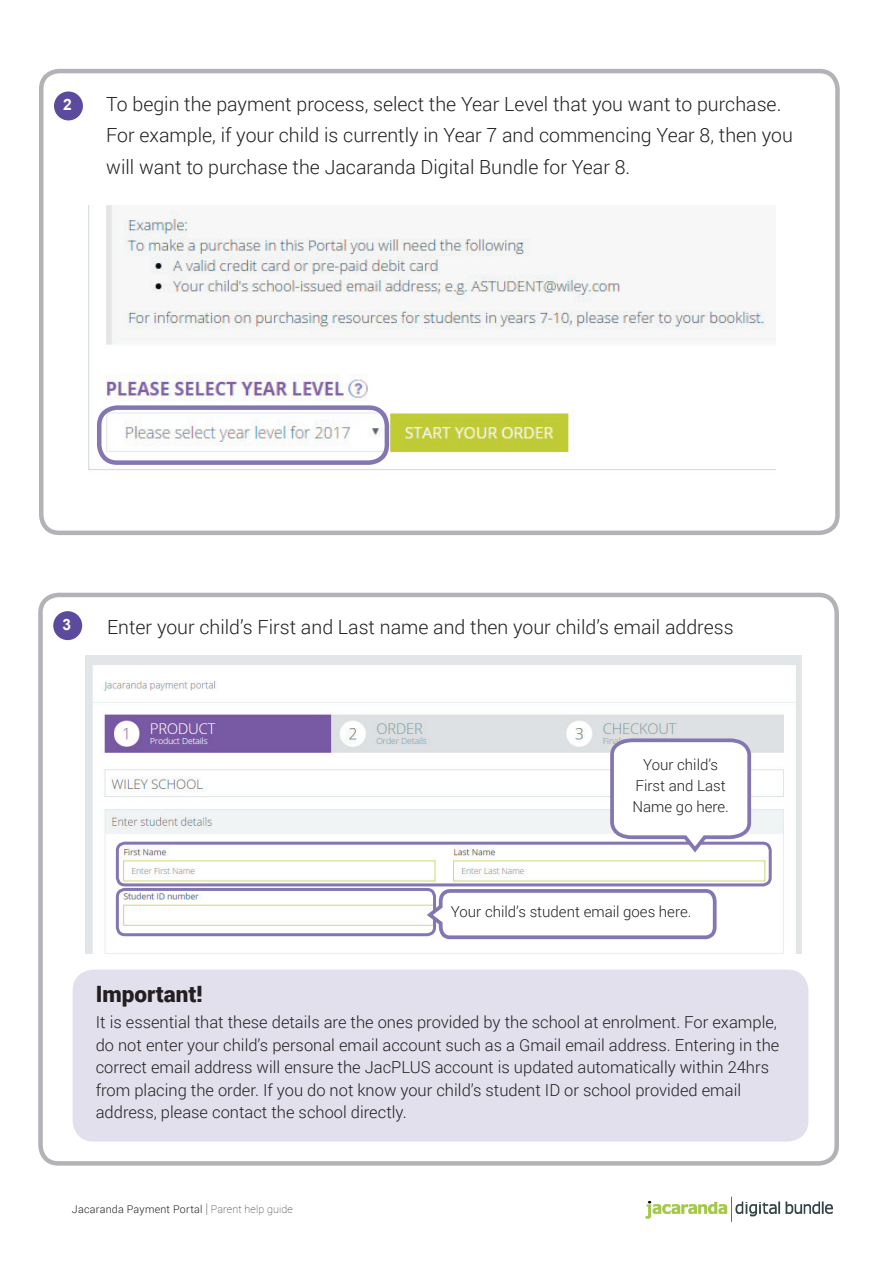
<style>
.page{position:relative;width:893px;height:1263px;background:#fff}
.page>*{position:absolute;margin:0;border:0;box-sizing:border-box;transform-origin:0 0}
.t1{font:900 22.5px "Roboto";color:#231f20}
.t2{font:300 19.5px/31.5px "Roboto";color:#231f20}
.t3{font:300 16.5px/22.5px "Roboto";color:#231f20}
.t4{font:700 15.6px "Arial";color:#fff}
.t5{font:300 15px/21px "Roboto";color:#231f20;text-align:center}
.t6{font:300 10.65px "Roboto";letter-spacing:.025em;color:#231f20}
.s1{font-weight:100;font-size:13.35px}
.s2{font-weight:100}
</style>
<div class="page">
<img style="left:86px;top:656px;width:716px;height:297px">
<img style="left:88px;top:206px;width:687px;height:264px">
<div style="left:97px;top:405px;width:292px;height:60px;border:4px solid #8476b3;border-radius:18px"></div>
<div style="left:54px;top:91px;width:29px;height:29px;background:#5c4a9c;border-radius:50%"></div>
<div style="left:39px;top:69px;width:801px;height:466px;border:4px solid #b2b3b7;border-radius:18px"></div>
<div style="left:53px;top:611px;width:29px;height:29px;background:#5c4a9c;border-radius:50%"></div>
<div style="left:38px;top:593px;width:801px;height:573px;border:4px solid #b2b3b7;border-radius:18px"></div>
<div style="left:76px;top:972px;width:729px;height:166px;background:#e3e0ee;border-radius:18px"></div>
<div style="left:73px;top:969px;width:735px;height:172px;border:6px solid #5c4a9c;border-radius:18px"></div>
<img style="left:645px;top:1196px;width:188px;height:26px">
<div style="left:116px;top:842px;width:656px;height:44px;border:3px solid #8476b3;border-radius:8px"></div>
<div style="left:116px;top:888px;width:320px;height:48px;border:3px solid #8476b3;border-radius:8px"></div>
<svg style="left:608px;top:736px;width:145px;height:119px"></svg>
<svg style="left:424px;top:887px;width:294px;height:54px"></svg>
<p class="t4" style="left:63px;top:94px;width:10px">2</p>
<p class="t2" style="left:106px;top:87px;width:688px">To begin the payment process, select the Year Level that you want to purchase.<br>For example, if your child is currently in Year 7 and commencing Year 8, then you will want to purchase the Jacaranda Digital Bundle for Year 8.</p>
<p class="t4" style="left:63px;top:614px;width:10px">3</p>
<p class="t2" style="left:107px;top:610px;width:628px">Enter your child’s First and Last name and then your child’s email address</p>
<p class="t5" style="left:633px;top:754px;width:98px">Your child’s<br>First and Last<br>Name go here.</p>
<h1 class="t1" style="left:96px;top:978px;width:109px">Important!</h1>
<p class="t5" style="left:451px;top:900px;width:242px">Your child’s student email goes here.</p>
<p class="t3" style="left:96px;top:1010px;width:685px">It is essential that these details are the ones provided by the school at enrolment. For example, do not enter your child’s personal email account such as a Gmail email address. Entering in the correct email address will ensure the JacPLUS account is updated automatically within 24hrs from placing the order. If you do not know your child’s student ID or school provided email address, please contact the school directly.</p>
<p class="t6" style="left:72px;top:1202px;width:222px">Jacaranda Payment Portal <span class="s1">|</span> <span class="s2">Parent help guide</span></p>
</div>
